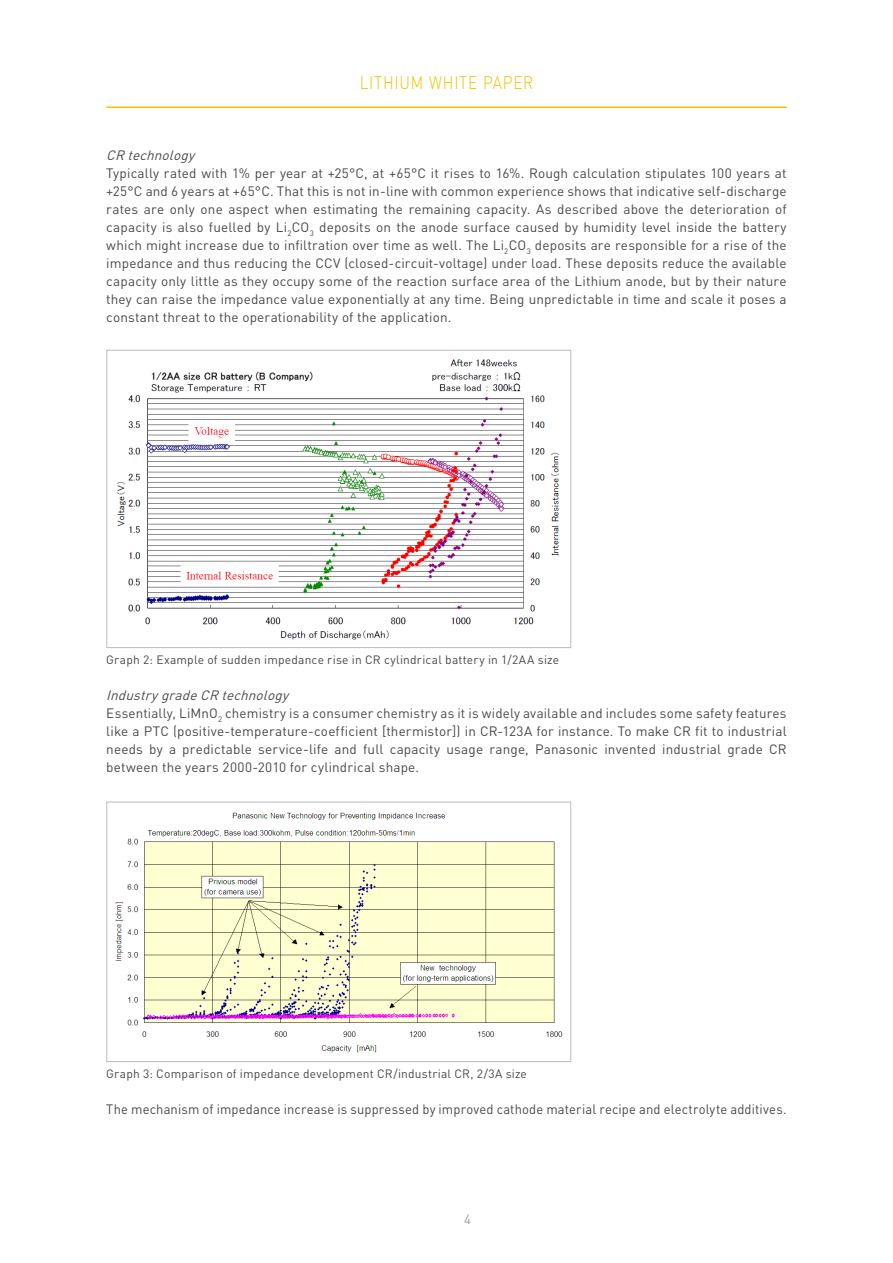
<style>
.page{position:relative;width:893px;height:1263px;background:#fff}
.page>*{position:absolute;margin:0;border:0;box-sizing:border-box;transform-origin:0 0}
.t1{font:300 18px "DIN";letter-spacing:.05em;color:#efc100;scale:.85 1}
.t2{font:13.5px/18px "DIN";letter-spacing:.01em;color:#484847;text-align:justify}
.t3{font:13.5px "DIN";letter-spacing:.01em;color:#484847;scale:.96 1}
.t4{font:italic 13.5px "DIN";color:#484847}
.t5{font:300 13.5px "DIN";color:#7d7d7d}
.t6{font:12px "DIN";letter-spacing:.015em;color:#484847}
.s1{font-style:italic}
</style>
<div class="page">
<hr style="left:106px;top:106px;width:681px;height:2px;background:#efc100">
<img style="left:116px;top:359px;width:444px;height:281px">
<div style="left:106px;top:350px;width:465px;height:298px;border:1px solid #bbbcbc"></div>
<img style="left:115px;top:812px;width:448px;height:241px">
<div style="left:106px;top:801px;width:465px;height:261px;border:1px solid #bbbcbc"></div>
<h1 class="t1" style="left:360px;top:71px;width:206px">LITHIUM WHITE PAPER</h1>
<p class="t4" style="left:106px;top:147px;width:94px">CR technology</p>
<p class="t2" style="left:106px;top:164px;width:682px">Typically rated with 1% per year at +25°C, at +65°C it rises to 16%. Rough calculation stipulates 100 years at +25°C and 6 years at +65°C. That this is not in-line with common experience shows that indicative self-discharge rates are only one aspect when estimating the remaining capacity. As described above the deterioration of capacity is also fuelled by Li<sub>2</sub>CO<sub>3</sub> deposits on the anode surface caused by humidity level inside the battery which might increase due to infiltration over time as well. The Li<sub>2</sub>CO<sub>3</sub> deposits are responsible for a rise of the impedance and thus reducing the CCV (closed-circuit-voltage) under load. These deposits reduce the available capacity only little as they occupy some of the reaction surface area of the Lithium anode, but by their nature they can raise the impedance value exponentially at any time. Being unpredictable in time and scale it poses a constant threat to the operationability of the application.</p>
<p class="t6" style="left:106px;top:652px;width:454px">Graph 2: Example of sudden impedance rise in CR cylindrical battery in 1/2AA size</p>
<p class="t2" style="left:106px;top:686px;width:682px;text-align:left"><span class="s1">IndustrygradeCR technology<br></span>Essentially, LiMnO<sub>2</sub> chemistry is a consumer chemistry as it is widely available and includes some safety features like a PTC (positive-temperature-coefficient [thermistor]) in CR-123A for instance. To make CR fit to industrial needs by a predictable service-life and full capacity usage range, Panasonic invented industrial grade CR between the years 2000-2010 for cylindrical shape.</p>
<p class="t6" style="left:106px;top:1066px;width:422px">Graph 3: Comparison of impedance development CR/industrial CR, 2/3A size</p>
<p class="t3" style="left:106px;top:1101px;width:710px">The mechanism of impedance increase is suppressed by improved cathode material recipe and electrolyte additives.</p>
<p class="t5" style="left:464px;top:1211px;width:8px">4</p>
</div>
